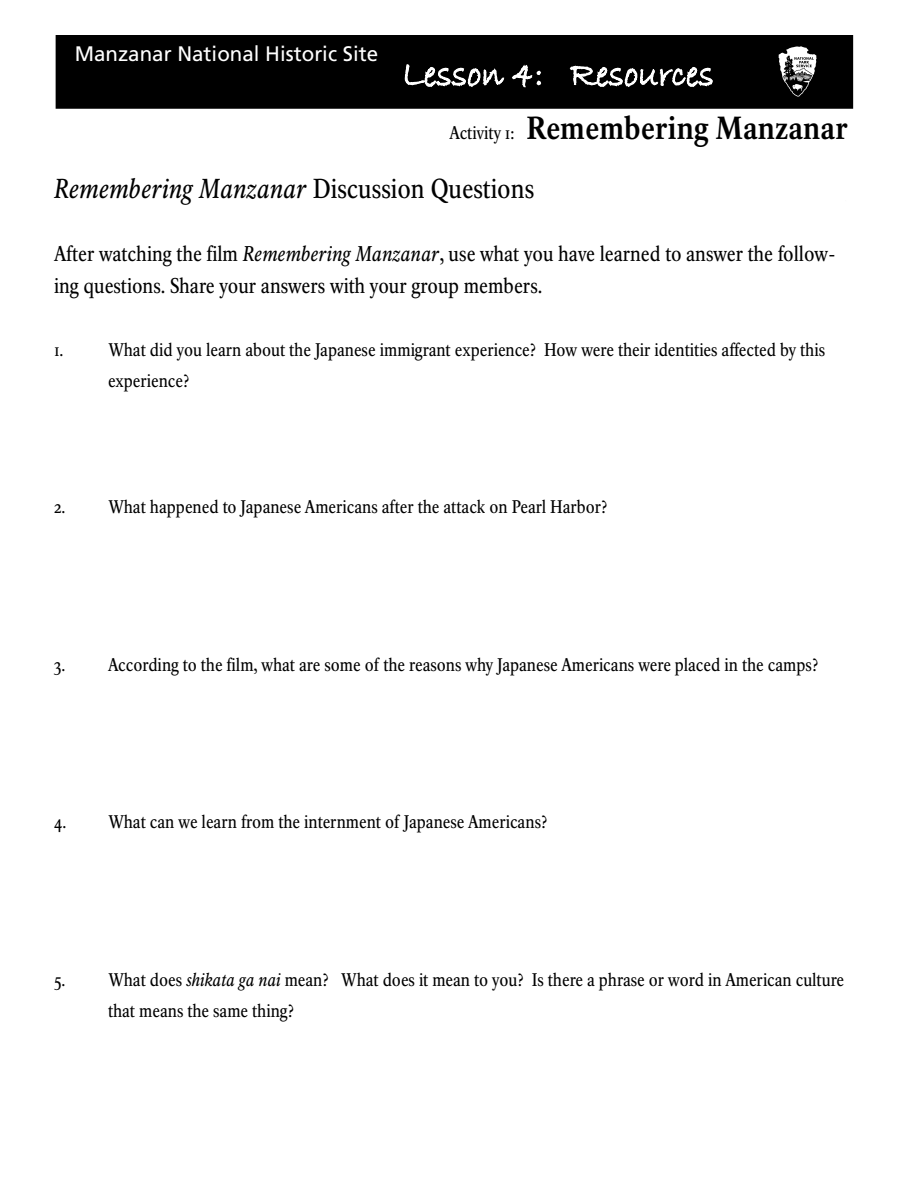
<style>
.page{position:relative;width:918px;height:1188px;background:#fff}
.page>*{position:absolute;margin:0;border:0;box-sizing:border-box;transform-origin:0 0}
.t1{font:700 31.5px "NPS Rawlinson Cd";color:#000}
.t2{font:italic 27px "NPS Rawlinson Cd";color:#000}
.t3{font:21px/31.5px "NPS Rawlinson Cd";color:#000}
.t4{font:21px "Frutiger";color:#fff}
.t5{font:18px/31.5px "NPS Rawlinson Cd";color:#000}
.s1{font-weight:400;font-size:18px}
.s2{font-style:normal}
.s3{font-style:italic}
</style>
<div class="page">
<div style="left:56px;top:35px;width:797px;height:74px;background:#000;border:2px solid #000"></div>
<svg style="left:404px;top:64px;width:101px;height:23px"></svg>
<svg style="left:512px;top:64px;width:30px;height:24px"></svg>
<svg style="left:569px;top:65px;width:145px;height:44px"></svg>
<img style="left:779px;top:46px;width:38px;height:50px">
<p class="t4" style="left:75px;top:42px;width:305px">Manzanar National Historic Site</p>
<h1 class="t1" style="left:450px;top:109px;width:400px"><span class="s1">Activity 1:</span> Remembering Manzanar</h1>
<h2 class="t2" style="left:54px;top:174px;width:482px">Remembering Manzanar <span class="s2">Discussion Questions</span></h2>
<p class="t3" style="left:54px;top:239px;width:783px">After watching the film <span class="s3">Remembering Manzanar</span>, use what you have learned to answer the follow&shy;ing questions. Share your answers with your group members.</p>
<p class="t5" style="left:54px;top:334px;width:11px">1.</p>
<p class="t5" style="left:108px;top:334px;width:719px">What did you learn about the Japanese immigrant experience? How were their identities affected by this experience?</p>
<p class="t5" style="left:54px;top:492px;width:555px">2. What happened to Japanese Americans after the attack on Pearl Harbor?</p>
<p class="t5" style="left:54px;top:649px;width:766px">3. According to the film, what are some of the reasons why Japanese Americans were placed in the camps?</p>
<p class="t5" style="left:54px;top:807px;width:495px">4. What can we learn from the internment of Japanese Americans?</p>
<p class="t5" style="left:108px;top:964px;width:738px;text-indent:-54px">5. What does <span class="s3">shikata ga nai</span> mean? What does it mean to you? Is there a phrase or word in American culture that means the same thing?</p>
</div>
